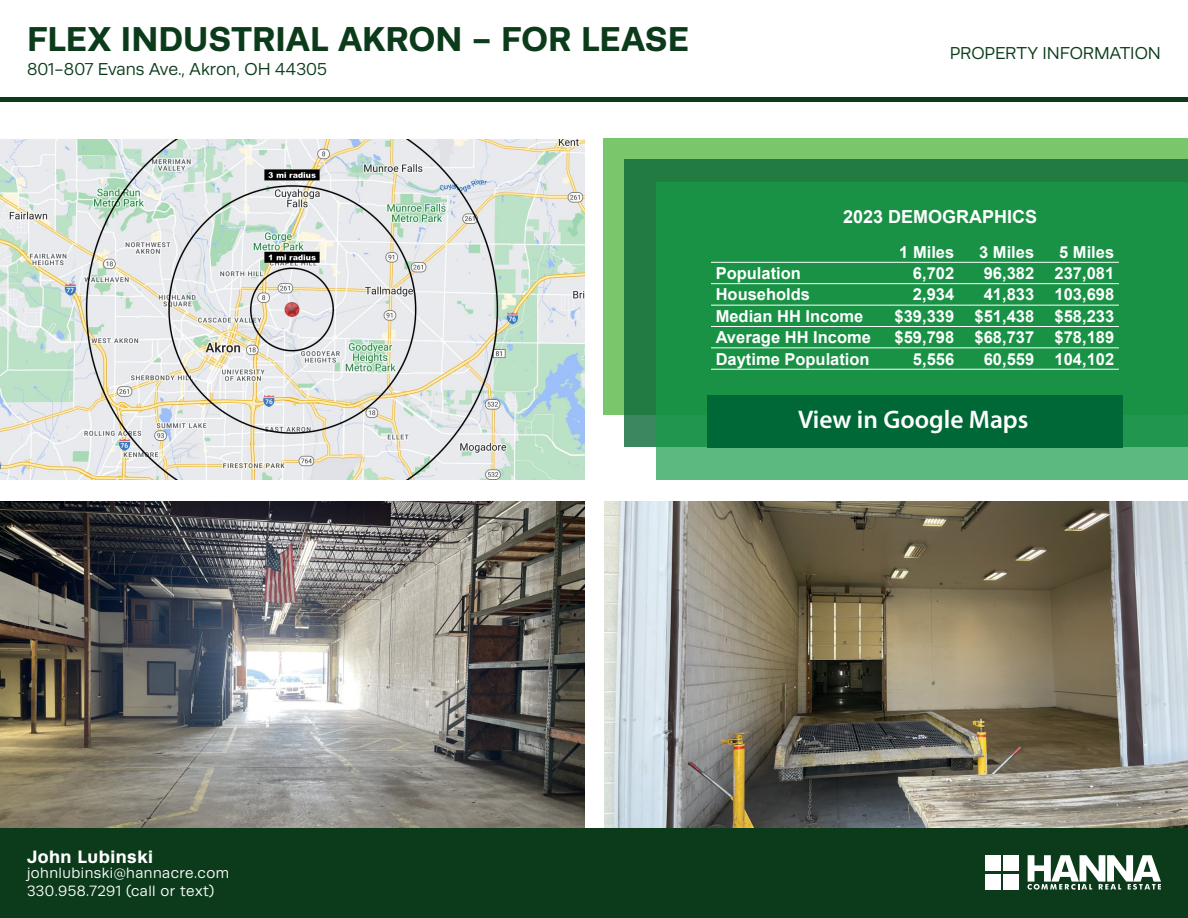
<style>
.page{position:relative;width:1188px;height:918px;background:#fff}
.page>*{position:absolute;margin:0;border:0;box-sizing:border-box;transform-origin:0 0}
.t1{font:700 34.65px "Runda";letter-spacing:.005em;color:#0b3b1b}
.t2{font:600 25.5px "Myriad Pro";color:#fff}
.t3{font:700 18px "Arial";color:#fff}
.t4{font:700 18px "Runda";letter-spacing:.03em;color:#fff}
.t5{font:17.4px "Runda";color:#0b3b1b}
.t6{font:700 16.5px "Arial";color:#fff}
.t7{font:15px/18px "Runda";letter-spacing:.03em;color:#fff}
</style>
<div class="page">
<div style="left:603px;top:138px;width:585px;height:277px;background:#7ac76b"></div>
<div style="left:625px;top:159px;width:563px;height:288px;background:#227b41"></div>
<svg style="left:657px;top:182px;width:531px;height:298px;fill:#199245"></svg>
<hr style="left:711px;top:262px;width:168px;height:1px;background:#fff">
<hr style="left:711px;top:283px;width:168px;height:1px;background:#fff">
<hr style="left:879px;top:283px;width:80px;height:1px;background:#fff">
<hr style="left:959px;top:283px;width:80px;height:1px;background:#fff">
<hr style="left:1039px;top:283px;width:80px;height:1px;background:#fff">
<hr style="left:711px;top:305px;width:168px;height:1px;background:#fff">
<hr style="left:879px;top:305px;width:80px;height:1px;background:#fff">
<hr style="left:959px;top:305px;width:80px;height:1px;background:#fff">
<hr style="left:1039px;top:305px;width:80px;height:1px;background:#fff">
<hr style="left:711px;top:326px;width:168px;height:1px;background:#fff">
<hr style="left:879px;top:326px;width:80px;height:1px;background:#fff">
<hr style="left:959px;top:326px;width:80px;height:1px;background:#fff">
<hr style="left:1039px;top:326px;width:80px;height:1px;background:#fff">
<hr style="left:711px;top:347px;width:168px;height:1px;background:#fff">
<hr style="left:879px;top:347px;width:80px;height:1px;background:#fff">
<hr style="left:959px;top:347px;width:80px;height:1px;background:#fff">
<hr style="left:1039px;top:347px;width:80px;height:1px;background:#fff">
<hr style="left:711px;top:369px;width:168px;height:1px;background:#fff">
<hr style="left:879px;top:369px;width:80px;height:1px;background:#fff">
<hr style="left:959px;top:369px;width:80px;height:1px;background:#fff">
<hr style="left:1039px;top:369px;width:80px;height:1px;background:#fff">
<hr style="left:879px;top:262px;width:80px;height:1px;background:#fff">
<hr style="left:959px;top:262px;width:80px;height:1px;background:#fff">
<hr style="left:1039px;top:262px;width:80px;height:1px;background:#fff">
<div style="left:707px;top:396px;width:415px;height:52px;background:#006836"></div>
<img style="left:605px;top:502px;width:583px;height:326px">
<img style="left:0;top:502px;width:585px;height:326px">
<img style="left:0;top:139px;width:585px;height:341px">
<div style="left:0;top:828px;width:1188px;height:90px;background:#0b3b1b"></div>
<div style="left:0;top:97px;width:1188px;height:5px;background:#0b3b1b"></div>
<svg style="left:1027px;top:855px;width:134px;height:35px"></svg>
<div style="left:985px;top:855px;width:15px;height:16px;background:#fff"></div>
<div style="left:1004px;top:855px;width:15px;height:16px;background:#fff"></div>
<div style="left:985px;top:874px;width:15px;height:16px;background:#fff"></div>
<div style="left:1004px;top:874px;width:15px;height:16px;background:#fff"></div>
<h1 class="t1" style="left:27px;top:18px;width:663px">FLEX INDUSTRIAL AKRON - FOR LEASE</h1>
<p class="t5" style="left:27px;top:59px;width:301px">801-807 Evans Ave., Akron, OH 44305</p>
<p class="t5" style="left:950px;top:43px;width:213px">PROPERTY INFORMATION</p>
<p class="t3" style="left:843px;top:204px;width:196px">2023 DEMOGRAPHICS</p>
<p class="t6" style="left:899px;top:240px;width:57px">1 Miles</p>
<p class="t6" style="left:979px;top:240px;width:57px">3 Miles</p>
<p class="t6" style="left:1059px;top:240px;width:57px">5 Miles</p>
<p class="t6" style="left:716px;top:262px;width:87px">Population</p>
<p class="t6" style="left:913px;top:262px;width:43px">6,702</p>
<p class="t6" style="left:984px;top:262px;width:52px">96,382</p>
<p class="t6" style="left:1055px;top:262px;width:61px">237,081</p>
<p class="t6" style="left:716px;top:283px;width:96px">Households</p>
<p class="t6" style="left:913px;top:283px;width:43px">2,934</p>
<p class="t6" style="left:984px;top:283px;width:52px">41,833</p>
<p class="t6" style="left:1055px;top:283px;width:61px">103,698</p>
<p class="t6" style="left:716px;top:304px;width:149px">Median HH Income</p>
<p class="t6" style="left:895px;top:304px;width:61px">$39,339</p>
<p class="t6" style="left:975px;top:304px;width:61px">$51,438</p>
<p class="t6" style="left:1055px;top:304px;width:61px">$58,233</p>
<p class="t6" style="left:716px;top:326px;width:157px">Average HH Income</p>
<p class="t6" style="left:895px;top:326px;width:61px">$59,798</p>
<p class="t6" style="left:975px;top:326px;width:61px">$68,737</p>
<p class="t6" style="left:1055px;top:326px;width:61px">$78,189</p>
<p class="t6" style="left:716px;top:347px;width:156px">Daytime Population</p>
<p class="t6" style="left:913px;top:347px;width:43px">5,556</p>
<p class="t6" style="left:984px;top:347px;width:52px">60,559</p>
<p class="t6" style="left:1055px;top:347px;width:61px">104,102</p>
<p class="t2" style="left:798px;top:404px;width:232px">View in Google Maps</p>
<p class="t4" style="left:27px;top:846px;width:128px">John Lubinski</p>
<p class="t7" style="left:27px;top:864px;width:204px">johnlubinski@hannacre.com<br>330.958.7291 (call or text)</p>
</div>
